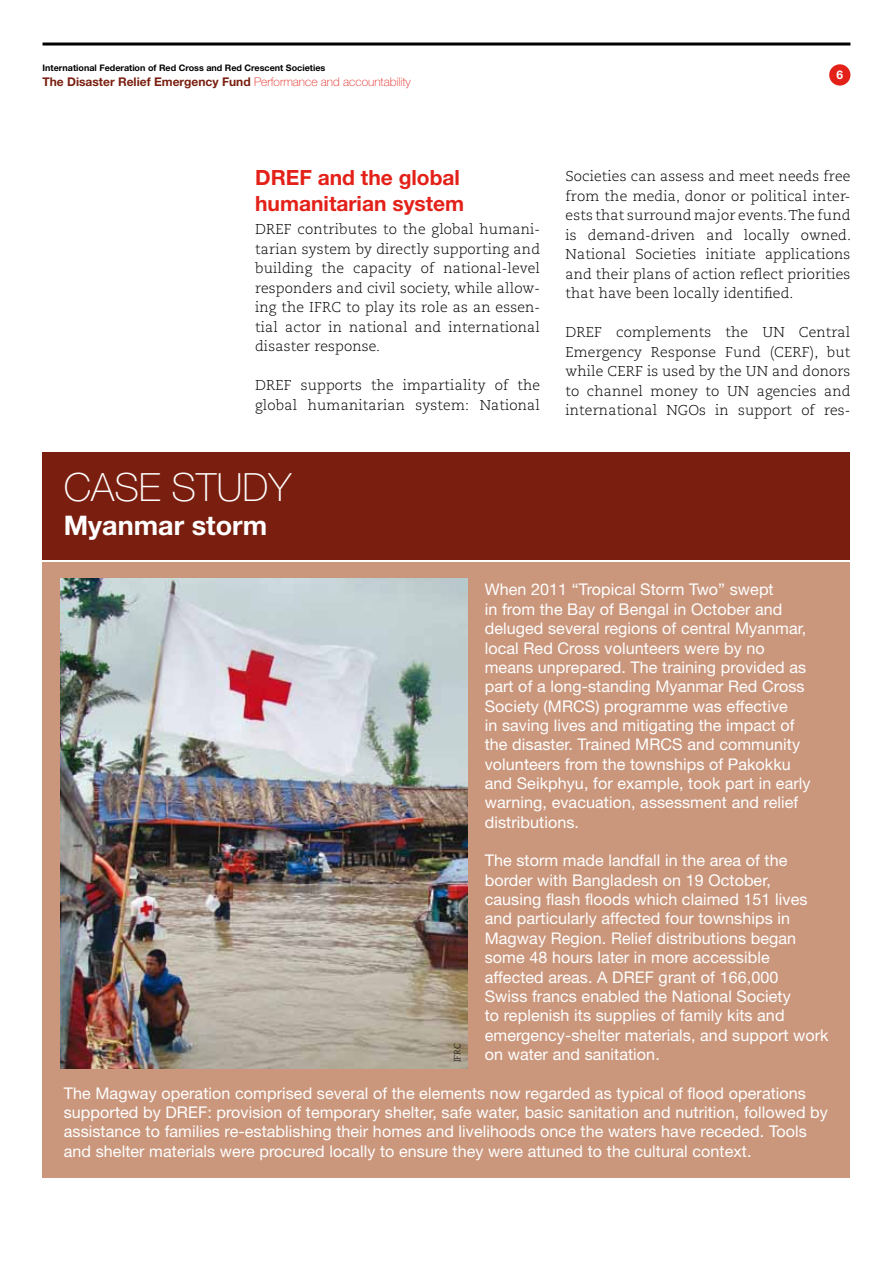
<style>
.page{position:relative;width:893px;height:1263px;background:#fff}
.page>*{position:absolute;margin:0;border:0;box-sizing:border-box;transform-origin:0 0}
.t1{font:100 39px "Helvetica Neue LT Std";color:#fff}
.t2{font:700 27px "Helvetica Neue LT Std";color:#fff}
.t3{font:700 21px/25.5px "Helvetica Neue LT Std";color:#e32119}
.t4{font:16.2px/19.4px "Helvetica Neue LT Std";letter-spacing:.005em;color:#fff}
.t5{font:300 14.25px/19.5px "Caecilia LT Std";letter-spacing:.01em;color:#000;text-align:justify}
.t6{font:700 12px "Helvetica Neue LT Std";color:#7a1f10}
.t7{font:700 12px "Helvetica Neue LT Std";color:#fff}
.t8{font:700 9px "Helvetica Neue LT Std";color:#000}
.t9{font:italic 300 9px "Caecilia LT Std";color:#000}
.s1{font-weight:100;color:#e32119}
</style>
<div class="page">
<hr style="left:43px;top:43px;width:807px;height:3px;background:#000">
<div style="left:829px;top:64px;width:21px;height:22px;background:#e32119;border-radius:50%"></div>
<div style="left:43px;top:452px;width:807px;height:107px;background:#7a1f10"></div>
<div style="left:43px;top:563px;width:807px;height:615px;background:#ca977d"></div>
<img style="left:60px;top:579px;width:408px;height:489px">
<p class="t8" style="left:43px;top:62px;width:284px">International Federation of Red Cross and Red Crescent Societies</p>
<p class="t6" style="left:43px;top:74px;width:370px">The Disaster Relief Emergency Fund <span class="s1">Performance and accountability</span></p>
<p class="t7" style="left:836px;top:67px;width:8px">6</p>
<p class="t3" style="left:255px;top:164px;width:211px">DREF and the global humanitarian system</p>
<p class="t5" style="left:255px;top:220px;width:286px">DREF contributes to the global humani&shy;tarian system by directly supporting and building the capacity of national-level responders and civil society, while allow&shy;ing the IFRC to play its role as an essen&shy;tial actor in national and international disaster response.</p>
<p class="t5" style="left:255px;top:376px;width:286px">DREF supports the impartiality of the global humanitarian system: National</p>
<h1 class="t1" style="left:64px;top:465px;width:229px">case study</h1>
<h2 class="t2" style="left:64px;top:509px;width:205px">Myanmar storm</h2>
<p class="t5" style="left:566px;top:167px;width:287px">Societies can assess and meet needs free from the media, donor or political inter&shy;ests that surround major events. The fund is demand-driven and locally owned.<br>National Societies initiate applications and their plans of action reflect priorities that have been locally identified.</p>
<p class="t5" style="left:566px;top:323px;width:286px">DREF complements the UN Central Emergency Response Fund (CERF), but while CERF is used by the UN and donors to channel money to UN agencies and international NGOs in support of res-</p>
<p class="t4" style="left:485px;top:580px;width:327px">When 2011 “Tropical Storm Two” swept<br>in from the Bay of Bengal in October and deluged several regions of central Myanmar, local Red Cross volunteers were by no means unprepared. The training provided as part of a long-standing Myanmar Red Cross Society (MRCS) programme was effective<br>in saving lives and mitigating the impact of the disaster. Trained MRCS and community volunteers from the townships of Pakokku and Seikphyu, for example, took part in early warning, evacuation, assessment and relief distributions.</p>
<p class="t4" style="left:485px;top:851px;width:345px">The storm made landfall in the area of the border with Bangladesh on 19 October, causing flash floods which claimed 151 lives and particularly affected four townships in Magway Region. Relief distributions began some 48 hours later in more accessible affected areas. A DREF grant of 166,000<br>Swiss francs enabled the National Society<br>to replenish its supplies of family kits and emergency-shelter materials, and support work on water and sanitation.</p>
<p class="t4" style="left:64px;top:1083px;width:766px">The Magway operation comprised several of the elements now regarded as typical of flood operations supported by DREF: provision of temporary shelter, safe water, basic sanitation and nutrition, followed by assistance to families re-establishing their homes and livelihoods once the waters have receded. Tools and shelter materials were procured locally to ensure they were attuned to the cultural context.</p>
<p class="t9" style="left:452px;top:1062px;width:20px;rotate:-90deg">IFRC</p>
</div>
